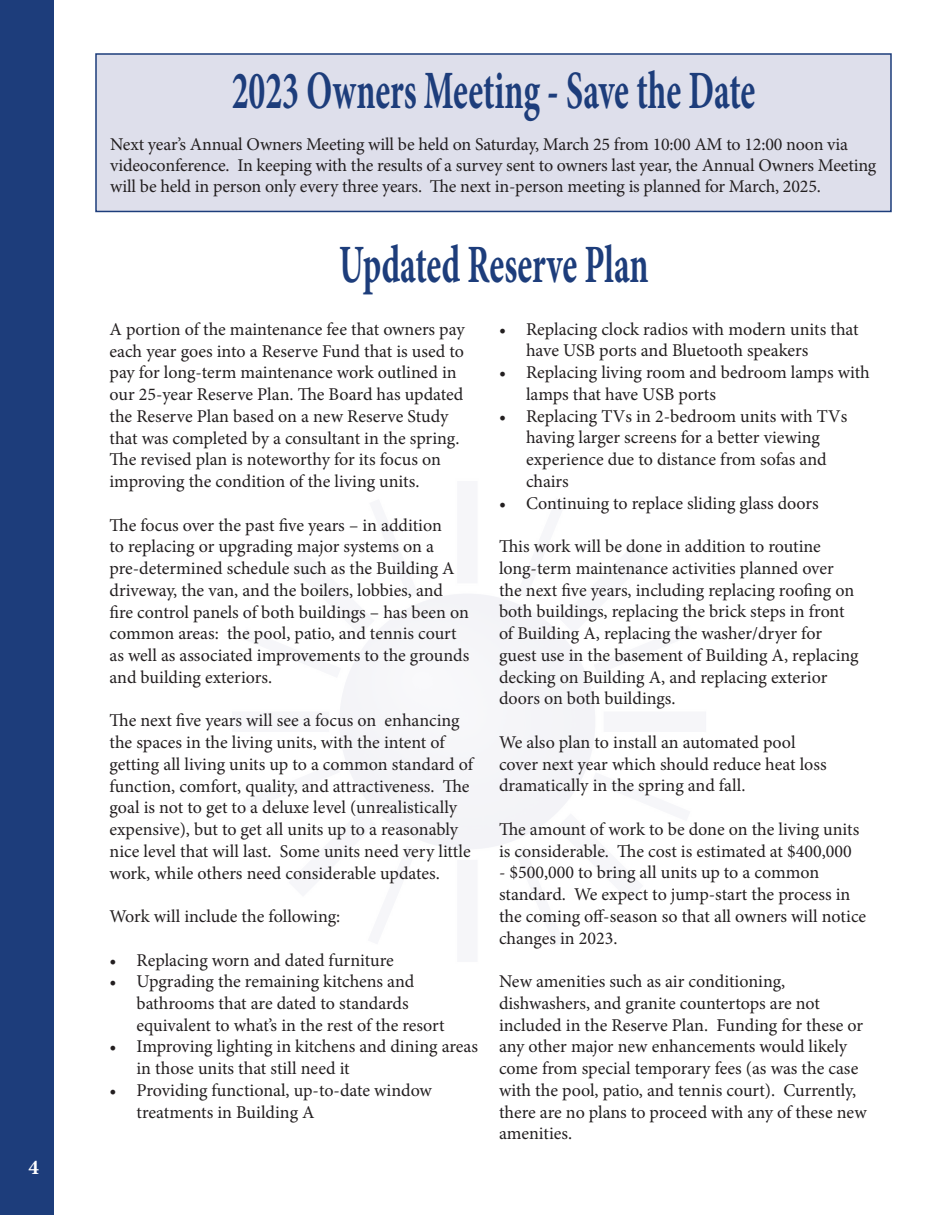
<style>
.page{position:relative;width:945px;height:1215px;background:#fff}
.page>*{position:absolute;margin:0;border:0;box-sizing:border-box;transform-origin:0 0}
.t1{font:700 54px "Minion Pro";color:#1d3d7b;scale:.62 1}
.t2{font:700 21px "Minion Pro";color:#fff}
.t3{font:18px/21.8px "Minion Pro";letter-spacing:-.005em;color:#231f20}
</style>
<div class="page">
<div style="left:0;top:0;width:54px;height:1215px;background:#1d3d7b"></div>
<div style="left:96px;top:54px;width:795px;height:157px;background:#dedfeb"></div>
<div style="left:95px;top:53px;width:797px;height:159px;border:2px solid #1d3d7b"></div>
<p class="t2" style="left:28px;top:1153px;width:12px">4</p>
<h1 class="t1" style="left:232px;top:53px;width:846px">2023 Owners Meeting - Save the Date</h1>
<p class="t3" style="left:110px;top:134px;width:768px;line-height:21px">Next year’s Annual Owners Meeting will be held on Saturday, March 25 from 10:00 AM to 12:00 noon via videoconference. In keeping with the results of a survey sent to owners last year, the Annual Owners Meeting will be held in person only every three years. The next in-person meeting is planned for March, 2025.</p>
<h1 class="t1" style="left:339px;top:227px;width:501px">Updated Reserve Plan</h1>
<p class="t3" style="left:110px;top:318px;width:357px">A portion of the maintenance fee that owners pay each year goes into a Reserve Fund that is used to pay for long-term maintenance work outlined in our 25-year Reserve Plan. The Board has updated the Reserve Plan based on a new Reserve Study that was completed by a consultant in the spring.<br>The revised plan is noteworthy for its focus on improving the condition of the living units.</p>
<p class="t3" style="left:110px;top:514px;width:361px">The focus over the past five years – in addition<br>to replacing or upgrading major systems on a pre-determined schedule such as the Building A driveway, the van, and the boilers, lobbies, and fire control panels of both buildings – has been on common areas: the pool, patio, and tennis court as well as associated improvements to the grounds and building exteriors.</p>
<p class="t3" style="left:110px;top:710px;width:365px">The next five years will see a focus on enhancing the spaces in the living units, with the intent of getting all living units up to a common standard of function, comfort, quality, and attractiveness. The goal is not to get to a deluxe level (unrealistically expensive), but to get all units up to a reasonably nice level that will last. Some units need very little work, while others need considerable updates.</p>
<p class="t3" style="left:110px;top:905px;width:232px">Work will include the following:</p>
<p class="t3" style="left:110px;top:949px;width:286px">• Replacing worn and dated furniture</p>
<p class="t3" style="left:136px;top:971px;width:310px;text-indent:-27px">• Upgrading the remaining kitchens and bathrooms that are dated to standards equivalent to what’s in the rest of the resort</p>
<p class="t3" style="left:136px;top:1036px;width:343px;text-indent:-27px">• Improving lighting in kitchens and dining areas in those units that still need it</p>
<p class="t3" style="left:136px;top:1079px;width:297px;text-indent:-27px">• Providing functional, up-to-date window treatments in Building A</p>
<p class="t3" style="left:526px;top:318px;width:334px;text-indent:-27px">• Replacing clock radios with modern units that have USB ports and Bluetooth speakers</p>
<p class="t3" style="left:526px;top:362px;width:345px;text-indent:-27px">• Replacing living room and bedroom lamps with lamps that have USB ports</p>
<p class="t3" style="left:526px;top:405px;width:323px;text-indent:-27px">• Replacing TVs in 2-bedroom units with TVs having larger screens for a better viewing experience due to distance from sofas and chairs</p>
<p class="t3" style="left:499px;top:492px;width:321px">• Continuing to replace sliding glass doors</p>
<p class="t3" style="left:499px;top:536px;width:361px">This work will be done in addition to routine long-term maintenance activities planned over the next five years, including replacing roofing on both buildings, replacing the brick steps in front of Building A, replacing the washer/dryer for guest use in the basement of Building A, replacing decking on Building A, and replacing exterior doors on both buildings.</p>
<p class="t3" style="left:499px;top:731px;width:329px">We also plan to install an automated pool cover next year which should reduce heat loss dramatically in the spring and fall.</p>
<p class="t3" style="left:499px;top:818px;width:362px">The amount of work to be done on the living units is considerable. The cost is estimated at $400,000</p>
<p class="t3" style="left:499px;top:862px;width:369px">- $500,000 to bring all units up to a common standard. We expect to jump-start the process in the coming off-season so that all owners will notice changes in 2023.</p>
<p class="t3" style="left:499px;top:971px;width:369px">New amenities such as air conditioning, dishwashers, and granite countertops are not included in the Reserve Plan. Funding for these or any other major new enhancements would likely come from special temporary fees (as was the case with the pool, patio, and tennis court). Currently, there are no plans to proceed with any of these new amenities.</p>
</div>
